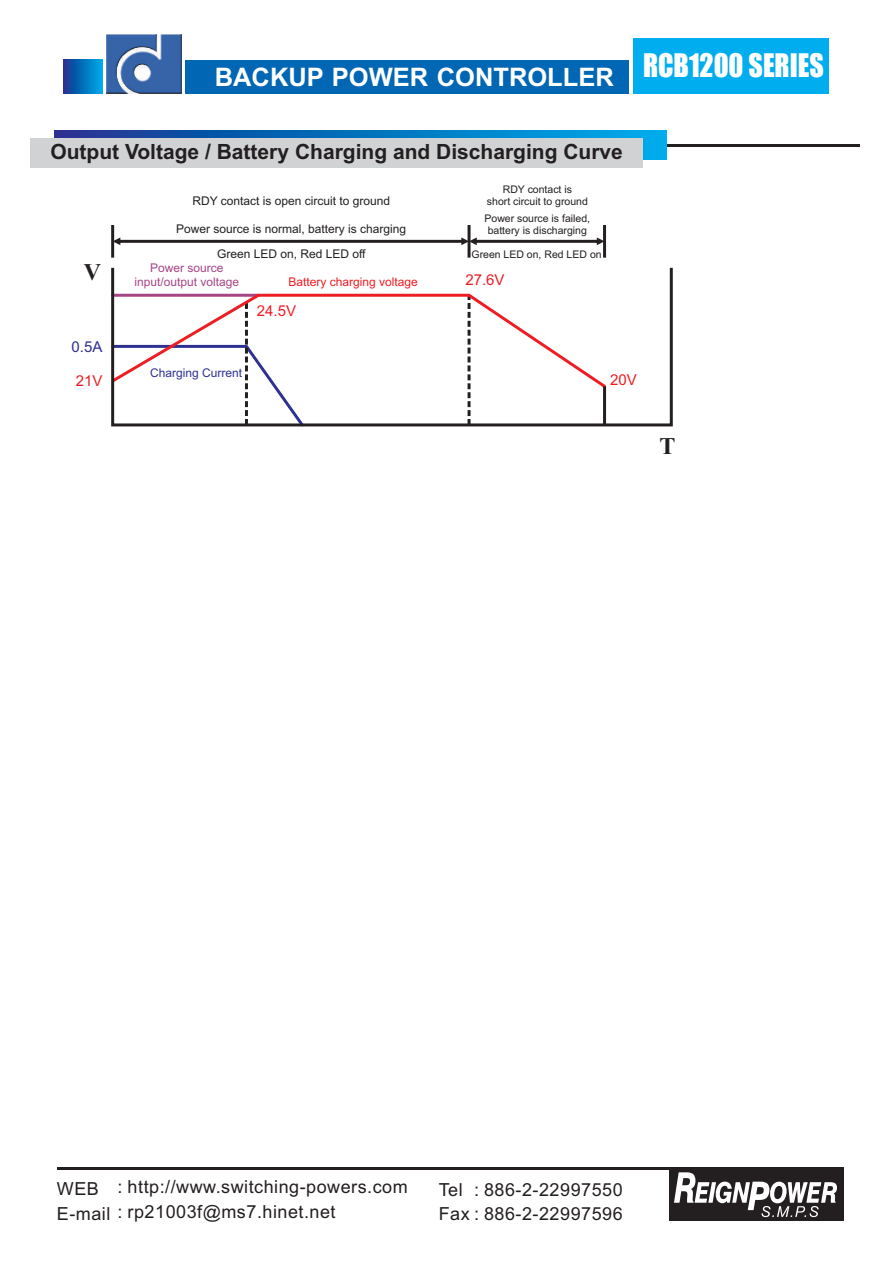
<style>
.page{position:relative;width:893px;height:1263px;background:#fff}
.page>*{position:absolute;margin:0;border:0;box-sizing:border-box;transform-origin:0 0}
.t1{font:30px "Impact";color:#fff;scale:.93 1}
.t2{font:700 25.5px "Arial";color:#fff}
.t3{font:700 24px "Times New Roman";color:#231f20}
.t4{font:700 21px "Arial";color:#231f20}
.t5{font:18px/25.5px "Arial";letter-spacing:.03em;color:#231f20}
.t6{font:15px "Arial";color:#ee1d23}
.t7{font:15px "Arial";color:#2e3092}
.t8{font:12px "Arial";color:#231f20}
.t9{font:12px/13.4px "Arial";color:#a54586;text-align:center}
.t10{font:12px "Arial";color:#ee1d23}
.t11{font:12px "Arial";color:#2e3092}
.t12{font:10.5px/11.7px "Arial";color:#231f20;text-align:center}
</style>
<div class="page">
<div style="left:634px;top:38px;width:195px;height:56px;background:#00aeef"></div>
<img style="left:106px;top:34px;width:75px;height:60px">
<svg style="left:64px;top:60px;width:38px;height:34px"></svg>
<div style="left:185px;top:60px;width:444px;height:34px;background:#0166b3"></div>
<div style="left:669px;top:1168px;width:174px;height:52px;background:#231f20"></div>
<svg style="left:674px;top:1172px;width:163px;height:45px"></svg>
<hr style="left:57px;top:1168px;width:786px;height:2px;background:#231f20">
<hr style="left:41px;top:145px;width:819px;height:2px;background:#231f20">
<svg style="left:55px;top:130px;width:612px;height:30px;background:#1a7fc3"></svg>
<div style="left:30px;top:139px;width:612px;height:29px;background:#d1d2d4"></div>
<svg style="left:111px;top:390px;width:195px;height:37px"></svg>
<svg style="left:468px;top:392px;width:2px;height:30px"></svg>
<hr style="left:468px;top:225px;width:2px;height:33px;background:#231f20">
<hr style="left:111px;top:225px;width:3px;height:33px;background:#231f20">
<svg style="left:115px;top:293px;width:492px;height:97px"></svg>
<hr style="left:603px;top:386px;width:3px;height:39px;background:#231f20">
<div style="left:111px;top:266px;width:562px;height:160px;border:3px solid #231f20"></div>
<svg style="left:114px;top:237px;width:489px;height:8px"></svg>
<hr style="left:603px;top:225px;width:3px;height:33px;background:#231f20">
<h2 class="t2" style="left:215px;top:67px;width:401px">BACKUP POWER CONTROLLER</h2>
<h1 class="t1" style="left:643px;top:53px;width:196px">RCB1200 SERIES</h1>
<p class="t4" style="left:50px;top:144px;width:574px">Output Voltage / Battery Charging and Discharging Curve</p>
<p class="t12" style="left:503px;top:184px;width:71px">RDY contact is</p>
<p class="t8" style="left:192px;top:196px;width:199px">RDY contact is open circuit to ground</p>
<p class="t12" style="left:487px;top:196px;width:102px">short circuit to ground</p>
<h3 class="t3" style="left:84px;top:264px;width:19px">V</h3>
<p class="t7" style="left:71px;top:341px;width:32px">0.5A</p>
<p class="t8" style="left:176px;top:225px;width:232px">Power source is normal, battery is charging</p>
<p class="t12" style="left:484px;top:213px;width:107px">Power source is failed, battery is discharging</p>
<p class="t9" style="left:134px;top:263px;width:106px">Power source input/output voltage</p>
<p class="t8" style="left:217px;top:249px;width:150px">Green LED on, Red LED off</p>
<p class="t12" style="left:471px;top:249px;width:132px">Green LED on, Red LED on</p>
<p class="t6" style="left:465px;top:274px;width:41px">27.6V</p>
<p class="t10" style="left:288px;top:277px;width:131px">Battery charging voltage</p>
<p class="t6" style="left:257px;top:305px;width:41px">24.5V</p>
<p class="t6" style="left:76px;top:375px;width:28px">21V</p>
<p class="t11" style="left:150px;top:368px;width:94px">Charging Current</p>
<p class="t6" style="left:610px;top:374px;width:28px">20V</p>
<h3 class="t3" style="left:659px;top:437px;width:18px">T</h3>
<p class="t5" style="left:57px;top:1175px;width:352px">WEB : http://www.switching-powers.com<br>E-mail : rp21003f@ms7.hinet.net</p>
<p class="t5" style="left:439px;top:1180px;width:185px;line-height:23.4px">Tel : 886-2-22997550<br>Fax : 886-2-22997596</p>
</div>
